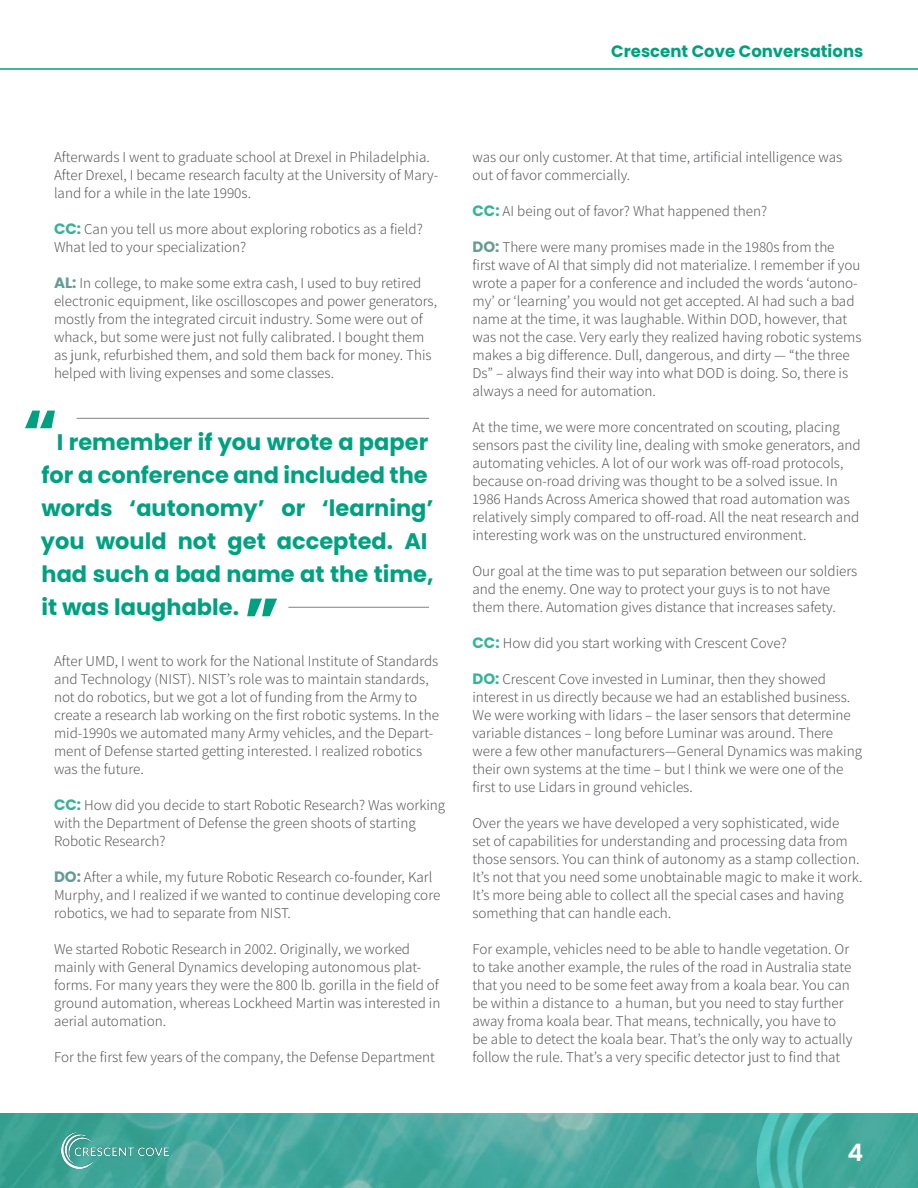
<style>
.page{position:relative;width:918px;height:1188px;background:#fff}
.page>*{position:absolute;margin:0;border:0;box-sizing:border-box;transform-origin:0 0}
.t1{font:700 66px "Poppins";color:#00a180}
.t2{font:600 24px "Poppins";color:#fff}
.t3{font:700 22.5px/33px "Poppins";color:#00a180}
.t4{font:700 16.5px "Poppins";color:#00a180}
.t5{font:300 15px/18px "Assistant";color:#58595b}
.s1{font-family:"Poppins";font-weight:700;color:#33b49a}
.s2{font-family:"Poppins";font-weight:700;color:#659b95}
</style>
<div class="page">
<hr style="left:0;top:68px;width:918px;height:2px;background:#00a180">
<img style="left:0;top:1114px;width:756px;height:74px">
<img style="left:61px;top:1132px;width:108px;height:36px">
<img style="left:756px;top:1113px;width:162px;height:75px">
<hr style="left:77px;top:418px;width:352px;height:1px;background:#808285">
<hr style="left:288px;top:607px;width:141px;height:1px;background:#808285">
<svg style="left:25px;top:411px;width:30px;height:17px"></svg>
<p class="t4" style="left:611px;top:41px;width:254px">Crescent Cove Conversations</p>
<p class="t5" style="left:54px;top:147px;width:386px">Afterwards I went to graduate school at Drexel in Philadelphia.<br>After Drexel, I became research faculty at the University of Mary&shy;land for a while in the late 1990s.</p>
<p class="t5" style="left:54px;top:219px;width:370px"><span class="s1">CC:</span> Can you tell us more about exploring robotics as a field?<br>What led to your specialization?</p>
<p class="t5" style="left:54px;top:273px;width:385px"><span class="s2">AL:</span> In college, to make some extra cash, I used to buy retired electronic equipment, like oscilloscopes and power generators, mostly from the integrated circuit industry. Some were out of whack, but some were just not fully calibrated. I bought them as junk, refurbished them, and sold them back for money. This helped with living expenses and some classes.</p>
<h3 class="t3" style="left:41px;top:426px;width:394px;text-indent:16px">I remember if you wrote a paper for a conference and included the words ‘autonomy’ or ‘learning’ you would not get accepted. AI had such a bad name at the time, it was laughable.</h3>
<h1 class="t1" style="left:244px;top:584px;width:37px">”</h1>
<p class="t5" style="left:54px;top:651px;width:386px">After UMD, I went to work for the National Institute of Standards and Technology (NIST). NIST’s role was to maintain standards, not do robotics, but we got a lot of funding from the Army to create a research lab working on the first robotic systems. In the mid-1990s we automated many Army vehicles, and the Depart&shy;ment of Defense started getting interested. I realized robotics was the future.</p>
<p class="t5" style="left:54px;top:795px;width:393px"><span class="s1">CC:</span> How did you decide to start Robotic Research? Was working with the Department of Defense the green shoots of starting<br>Robotic Research?</p>
<p class="t5" style="left:54px;top:867px;width:388px"><span class="s2">DO:</span> After a while, my future Robotic Research co-founder, Karl<br>Murphy, and I realized if we wanted to continue developing core robotics, we had to separate from NIST.</p>
<p class="t5" style="left:54px;top:939px;width:388px">We started Robotic Research in 2002. Originally, we worked mainly with General Dynamics developing autonomous plat&shy;forms. For many years they were the 800 lb. gorilla in the field of ground automation, whereas Lockheed Martin was interested in aerial automation.</p>
<p class="t5" style="left:54px;top:1047px;width:382px">For the first few years of the company, the Defense Department</p>
<p class="t5" style="left:472px;top:147px;width:371px">was our only customer. At that time, artificial intelligence was out of favor commercially.</p>
<p class="t5" style="left:472px;top:201px;width:296px"><span class="s1">CC:</span> AI being out of favor? What happened then?</p>
<p class="t5" style="left:472px;top:237px;width:391px"><span class="s2">DO:</span> There were many promises made in the 1980s from the<br>first wave of AI that simply did not materialize. I remember if you wrote a paper for a conference and included the words ‘autono&shy;my’ or ‘learning’ you would not get accepted. AI had such a bad name at the time, it was laughable. Within DOD, however, that was not the case. Very early they realized having robotic systems makes a big difference. Dull, dangerous, and dirty — “the three Ds” – always find their way into what DOD is doing. So, there is always a need for automation.</p>
<p class="t5" style="left:472px;top:417px;width:390px">At the time, we were more concentrated on scouting, placing sensors past the civility line, dealing with smoke generators, and automating vehicles. A lot of our work was off-road protocols, because on-road driving was thought to be a solved issue. In 1986 Hands Across America showed that road automation was relatively simply compared to off-road. All the neat research and interesting work was on the unstructured environment.</p>
<p class="t5" style="left:472px;top:561px;width:386px">Our goal at the time was to put separation between our soldiers and the enemy. One way to protect your guys is to not have them there. Automation gives distance that increases safety.</p>
<p class="t5" style="left:472px;top:633px;width:316px"><span class="s1">CC:</span> How did you start working with Crescent Cove?</p>
<p class="t5" style="left:472px;top:669px;width:391px"><span class="s1">DO:</span> Crescent Cove invested in Luminar, then they showed interest in us directly because we had an established business.<br>We were working with lidars – the laser sensors that determine variable distances – long before Luminar was around. There were a few other manufacturers—General Dynamics was making their own systems at the time – but I think we were one of the first to use Lidars in ground vehicles.</p>
<p class="t5" style="left:472px;top:813px;width:391px">Over the years we have developed a very sophisticated, wide<br>set of capabilities for understanding and processing data from those sensors. You can think of autonomy as a stamp collection.<br>It’s not that you need some unobtainable magic to make it work.<br>It’s more being able to collect all the special cases and having something that can handle each.</p>
<p class="t5" style="left:472px;top:939px;width:381px">For example, vehicles need to be able to handle vegetation. Or to take another example, the rules of the road in Australia state that you need to be some feet away from a koala bear. You can be within a distance to a human, but you need to stay further away froma koala bear. That means, technically, you have to be able to detect the koala bear. That’s the only way to actually follow the rule. That’s a very specific detector just to find that</p>
<h2 class="t2" style="left:847px;top:1138px;width:17px">4</h2>
</div>
